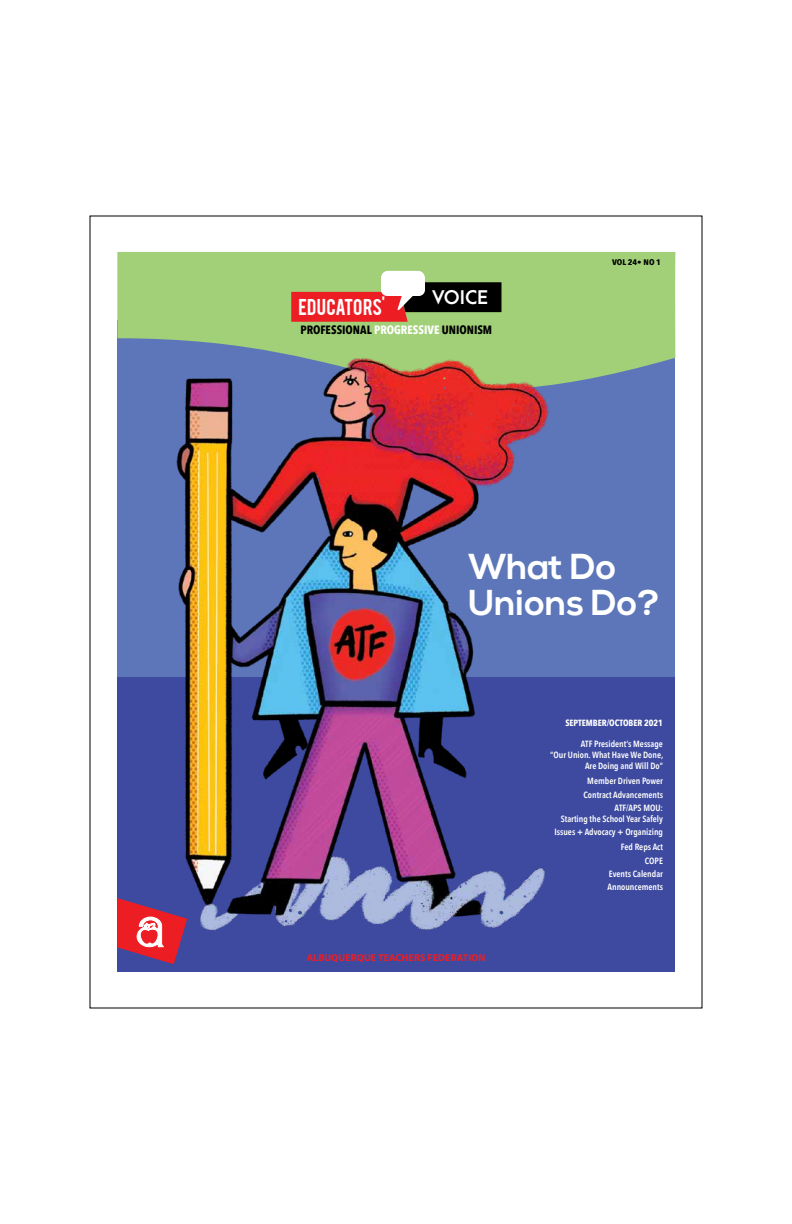
<style>
.page{position:relative;width:792px;height:1224px;background:#fff}
.page>*{position:absolute;margin:0;border:0;box-sizing:border-box;transform-origin:0 0}
.t1{font:700 36px/36px "Nexa";color:#fff}
.t2{font:18px "Bebas";color:#fff}
.t3{font:800 18px "Arca Majora";color:#fff}
.t4{font:700 12px "Avenir Next Condensed";color:#000}
.t5{font:700 10px "Myriad Pro";letter-spacing:.005em;color:#ed1d24}
.t6{font:600 9px/13.2px "Avenir Next Condensed";color:#fff;text-align:right}
.t7{font:700 9px "Avenir Next Condensed";color:#fff}
.t8{font:700 8.1px "Avenir Next Condensed";color:#000;scale:1.11 1}
.s1{color:#fff}
</style>
<div class="page">
<div style="left:117px;top:677px;width:558px;height:295px;background:#3d4a9f"></div>
<div style="left:117px;top:252px;width:558px;height:98px;background:#a1d078"></div>
<svg style="left:291px;top:282px;width:210px;height:40px"></svg>
<div style="left:381px;top:271px;width:44px;height:25px;background:#fff;border-radius:6px"></div>
<svg style="left:117px;top:942px;width:64px;height:23px"></svg>
<img style="left:117px;top:350px;width:558px;height:592px">
<h2 class="t2" style="left:299px;top:294px;width:88px">EDUCATORS'</h2>
<h2 class="t3" style="left:432px;top:286px;width:58px">VOICE</h2>
<h3 class="t4" style="left:301px;top:322px;width:193px">PROFESSIONAL <span class="s1">PROGRESSIVE</span> UNIONISM</h3>
<p class="t8" style="left:612px;top:257px;width:46px">VOL 24• NO 1</p>
<h1 class="t1" style="left:468px;top:550px;width:193px">What Do<br>Unions Do?</h1>
<p class="t7" style="left:565px;top:718px;width:99px">SEPTEMBER/OCTOBER 2021</p>
<p class="t5" style="left:307px;top:951px;width:180px">ALBUQUERQUE TEACHERS FEDERATION</p>
<p class="t6" style="left:550px;top:738px;width:114px;line-height:11px">ATF President’s Message<br>“Our Union. What Have We Done,<br>Are Doing and Will Do”</p>
<p class="t6" style="left:584px;top:774px;width:81px">Member Driven Power<br>Contract Advancements<br>ATF/APS MOU:</p>
<p class="t6" style="left:554px;top:812px;width:110px">Starting the School Year Safely<br>Issues + Advocacy + Organizing</p>
<p class="t6" style="left:608px;top:840px;width:57px">Fed Reps Act<br>COPE<br>Events Calendar<br>Announcements</p>
</div>
